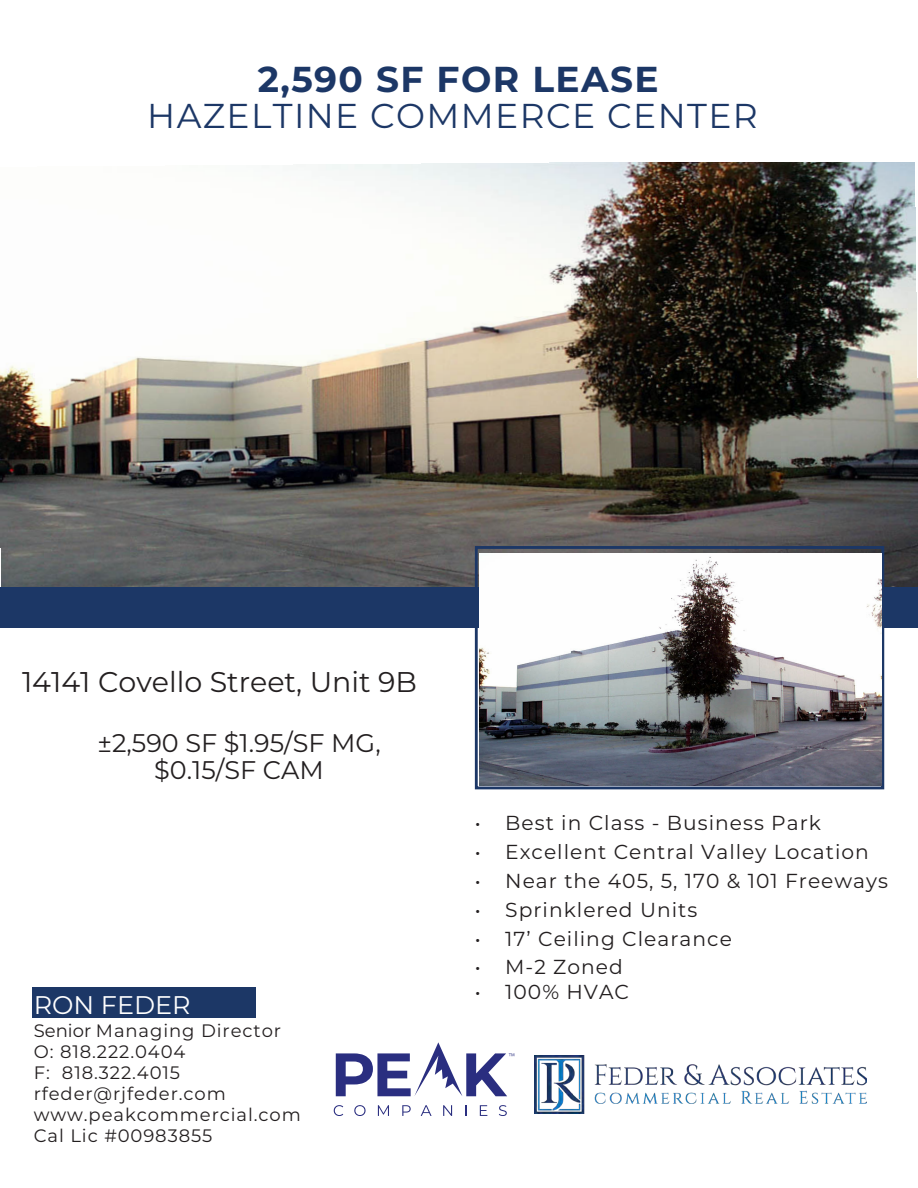
<style>
.page{position:relative;width:918px;height:1188px;background:#fff}
.page>*{position:absolute;margin:0;border:0;box-sizing:border-box;transform-origin:0 0}
.t1{font:700 36px "Montserrat";letter-spacing:.04em;color:#1c3766}
.t2{font:34.5px "Montserrat";letter-spacing:.04em;color:#1c3766}
.t3{font:28.5px "Montserrat";color:#231f20}
.t4{font:25.5px/27.8px "Montserrat";color:#231f20;text-align:center}
.t5{font:25.5px "Montserrat";color:#fff}
.t6{font:20.25px "Montserrat";letter-spacing:.05em;color:#231f20}
.t7{font:18px/21px "Montserrat";letter-spacing:.05em;color:#231f20}
</style>
<div class="page">
<img style="left:0;top:162px;width:918px;height:460px">
<div style="left:0;top:588px;width:917px;height:40px;background:#1c3766"></div>
<div style="left:475px;top:546px;width:409px;height:243px;border:3px solid #1c3766"></div>
<img style="left:534px;top:1055px;width:333px;height:59px">
<div style="left:32px;top:987px;width:223px;height:31px;background:#1c3766"></div>
<svg style="left:334px;top:1105px;width:9px;height:11px"></svg>
<svg style="left:354px;top:1105px;width:12px;height:11px"></svg>
<svg style="left:378px;top:1105px;width:11px;height:11px"></svg>
<svg style="left:402px;top:1105px;width:9px;height:11px"></svg>
<svg style="left:421px;top:1105px;width:11px;height:11px"></svg>
<svg style="left:443px;top:1105px;width:9px;height:11px"></svg>
<svg style="left:465px;top:1105px;width:2px;height:11px"></svg>
<svg style="left:480px;top:1105px;width:7px;height:11px"></svg>
<svg style="left:499px;top:1105px;width:8px;height:11px"></svg>
<svg style="left:336px;top:1042px;width:178px;height:54px"></svg>
<img style="left:479px;top:554px;width:402px;height:231px">
<p class="t1" style="left:258px;top:54px;width:402px">2,590 SF FOR LEASE</p>
<p class="t2" style="left:147px;top:92px;width:612px">HAZELTINE COMMERCE CENTER</p>
<p class="t3" style="left:22px;top:662px;width:397px">14141 Covello Street, Unit 9B</p>
<p class="t4" style="left:97px;top:728px;width:285px">±2,590 SF $1.95/SF MG, $0.15/SF CAM</p>
<p class="t5" style="left:34px;top:988px;width:159px">RON FEDER</p>
<p class="t7" style="left:34px;top:1019px;width:269px">Senior Managing Director<br>O: 818.222.0404<br>F: 818.322.4015 rfeder@rjfeder.com www.peakcommercial.com<br>Cal Lic #00983855</p>
<p class="t6" style="left:475px;top:809px;width:348px">• Best in Class - Business Park</p>
<p class="t6" style="left:475px;top:838px;width:396px">• Excellent Central Valley Location</p>
<p class="t6" style="left:475px;top:867px;width:415px">• Near the 405, 5, 170 &amp; 101 Freeways</p>
<p class="t6" style="left:475px;top:896px;width:224px">• Sprinklered Units</p>
<p class="t6" style="left:475px;top:925px;width:259px">• 17’ Ceiling Clearance</p>
<p class="t6" style="left:475px;top:953px;width:149px">• M-2 Zoned</p>
<p class="t6" style="left:475px;top:978px;width:156px">• 100% HVAC</p>
</div>
